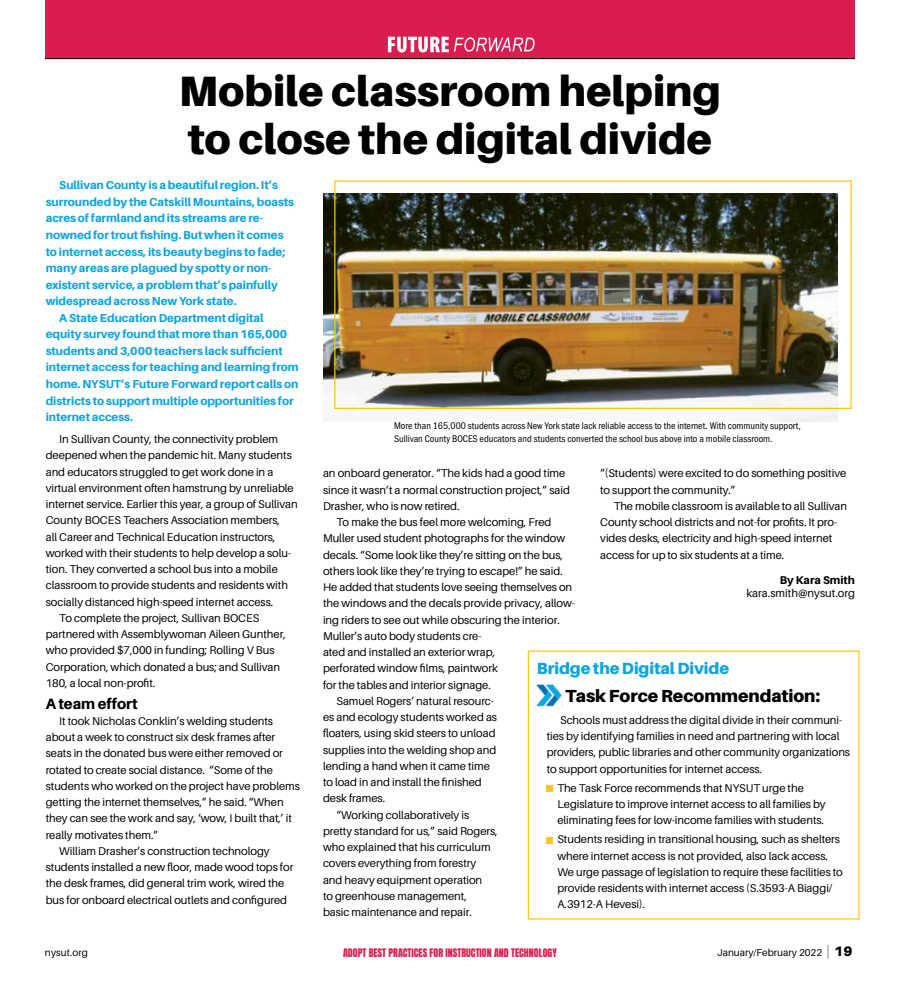
<style>
.page{position:relative;width:900px;height:990px;background:#fff}
.page>*{position:absolute;margin:0;border:0;box-sizing:border-box;transform-origin:0 0}
.t1{font:900 42.5px/47.5px "Aileron";color:#000}
.t2{font:900 17.5px "Aileron";letter-spacing:-.005em;color:#000}
.t3{font:900 16.25px "Aileron";letter-spacing:-.005em;color:#0ea5df}
.t4{font:800 15px "Aileron";letter-spacing:-.005em;color:#000}
.t5{font:800 11.5px "Aileron";letter-spacing:-.005em;color:#0ea5df}
.t6{font:11.25px/16.2px "Aileron";letter-spacing:-.005em;color:#000}
.t7{font:800 11.25px "Aileron";color:#000}
.t8{font:10px/12.5px "Franklin Gothic URW Cond";color:#000}
.t9{font:10px "Anton";color:#db1c4e}
.t10{font:10px "Aileron";color:#000}
.s1{font-weight:100;font-size:13.75px}
.s2{font-weight:900;font-size:13.75px}
</style>
<div class="page">
<div style="left:45px;top:0;width:810px;height:59px;background:#db1c4e"></div>
<hr style="left:45px;top:58px;width:810px;height:1px;background:#000">
<svg style="left:388px;top:37px;width:147px;height:15px"></svg>
<img style="left:323px;top:193px;width:515px;height:229px">
<div style="left:334px;top:180px;width:518px;height:229px;border:1px solid #ffc415"></div>
<div style="left:528px;top:650px;width:332px;height:270px;border:1px solid #ffc415"></div>
<img style="left:537px;top:683px;width:26px;height:24px">
<div style="left:547px;top:785px;width:6px;height:7px;background:#ffc621"></div>
<svg style="left:547px;top:837px;width:6px;height:6px"></svg>
<h1 class="t1" style="left:179px;top:67px;width:544px">Mobile classroom helping to close the digital divide</h1>
<p class="t5" style="left:59px;top:179px;width:220px">Sullivan County is a beautiful region. It’s</p>
<p class="t5" style="left:46px;top:195px;width:250px">surrounded by the Catskill Mountains, boasts</p>
<p class="t5" style="left:46px;top:212px;width:219px">acres of farmland and its streams are re-</p>
<p class="t5" style="left:46px;top:228px;width:239px">nowned for trout fishing. But when it comes</p>
<p class="t5" style="left:46px;top:245px;width:241px">to internet access, its beauty begins to fade;</p>
<p class="t5" style="left:46px;top:262px;width:227px">many areas are plagued by spotty or non-</p>
<p class="t5" style="left:46px;top:278px;width:234px">existent service, a problem that’s painfully</p>
<p class="t5" style="left:46px;top:295px;width:192px">widespread across New York state.</p>
<p class="t5" style="left:59px;top:311px;width:206px">A State Education Department digital</p>
<p class="t5" style="left:46px;top:328px;width:243px">equity survey found that more than 165,000</p>
<p class="t5" style="left:46px;top:344px;width:238px">students and 3,000 teachers lack sufficient</p>
<p class="t5" style="left:46px;top:361px;width:255px">internet access for teaching and learning from</p>
<p class="t5" style="left:46px;top:377px;width:254px">home. NYSUT’s Future Forward report calls on</p>
<p class="t5" style="left:46px;top:394px;width:249px">districts to support multiple opportunities for</p>
<p class="t5" style="left:46px;top:411px;width:89px">internet access.</p>
<p class="t6" style="left:59px;top:431px;width:220px">In Sullivan County, the connectivity problem</p>
<p class="t6" style="left:46px;top:447px;width:248px">deepened when the pandemic hit. Many students</p>
<p class="t6" style="left:46px;top:464px;width:229px">and educators struggled to get work done in a</p>
<p class="t6" style="left:46px;top:480px;width:249px">virtual environment often hamstrung by unreliable</p>
<p class="t6" style="left:46px;top:496px;width:254px">internet service. Earlier this year, a group of Sullivan</p>
<p class="t6" style="left:46px;top:512px;width:236px">County BOCES Teachers Association members,</p>
<p class="t6" style="left:46px;top:529px;width:231px">all Career and Technical Education instructors,</p>
<p class="t6" style="left:46px;top:545px;width:247px">worked with their students to help develop a solu-</p>
<p class="t6" style="left:46px;top:561px;width:234px">tion. They converted a school bus into a mobile</p>
<p class="t6" style="left:46px;top:577px;width:244px">classroom to provide students and residents with</p>
<p class="t6" style="left:46px;top:594px;width:229px">socially distanced high-speed internet access.</p>
<p class="t6" style="left:59px;top:610px;width:201px">To complete the project, Sullivan BOCES</p>
<p class="t6" style="left:46px;top:626px;width:242px">partnered with Assemblywoman Aileen Gunther,</p>
<p class="t6" style="left:46px;top:642px;width:230px">who provided $7,000 in funding; Rolling V Bus</p>
<p class="t6" style="left:46px;top:659px;width:236px">Corporation, which donated a bus; and Sullivan</p>
<p class="t6" style="left:46px;top:675px;width:111px">180, a local non-profit.</p>
<h3 class="t4" style="left:46px;top:695px;width:94px">A team effort</h3>
<p class="t6" style="left:59px;top:713px;width:215px">It took Nicholas Conklin’s welding students</p>
<p class="t6" style="left:46px;top:729px;width:231px">about a week to construct six desk frames after</p>
<p class="t6" style="left:46px;top:746px;width:239px">seats in the donated bus were either removed or</p>
<p class="t6" style="left:46px;top:762px;width:229px">rotated to create social distance. “Some of the</p>
<p class="t6" style="left:46px;top:778px;width:256px">students who worked on the project have problems</p>
<p class="t6" style="left:46px;top:794px;width:239px">getting the internet themselves,” he said. “When</p>
<p class="t6" style="left:46px;top:811px;width:248px">they can see the work and say, ‘wow, I built that,’ it</p>
<p class="t6" style="left:46px;top:827px;width:114px">really motivates them.”</p>
<p class="t6" style="left:59px;top:843px;width:212px">William Drasher’s construction technology</p>
<p class="t6" style="left:46px;top:859px;width:249px">students installed a new floor, made wood tops for</p>
<p class="t6" style="left:46px;top:876px;width:240px">the desk frames, did general trim work, wired the</p>
<p class="t6" style="left:46px;top:892px;width:243px">bus for onboard electrical outlets and configured</p>
<p class="t8" style="left:394px;top:419px;width:408px">More than 165,000 students across New York state lack reliable access to the internet. With community support,<br>Sullivan County BOCES educators and students converted the school bus above into a mobile classroom.</p>
<p class="t6" style="left:600px;top:466px;width:247px">“(Students) were excited to do something positive to support the community.”</p>
<p class="t6" style="left:600px;top:498px;width:248px;text-indent:13px">The mobile classroom is available to all Sullivan County school districts and not-for profits. It pro&shy;vides desks, electricity and high-speed internet access for up to six students at a time.</p>
<p class="t7" style="left:780px;top:573px;width:77px">By Kara Smith</p>
<p class="t6" style="left:746px;top:586px;width:110px">kara.smith@nysut.org</p>
<p class="t6" style="left:323px;top:466px;width:244px">an onboard generator. “The kids had a good time</p>
<p class="t6" style="left:323px;top:482px;width:248px">since it wasn’t a normal construction project,” said</p>
<p class="t6" style="left:323px;top:498px;width:138px">Drasher, who is now retired.</p>
<p class="t6" style="left:337px;top:514px;width:216px">To make the bus feel more welcoming, Fred</p>
<p class="t6" style="left:323px;top:531px;width:244px">Muller used student photographs for the window</p>
<p class="t6" style="left:323px;top:547px;width:242px">decals. “Some look like they’re sitting on the bus,</p>
<p class="t6" style="left:323px;top:563px;width:241px">others look like they’re trying to escape!” he said.</p>
<p class="t6" style="left:323px;top:579px;width:251px">He added that students love seeing themselves on</p>
<p class="t6" style="left:323px;top:596px;width:253px">the windows and the decals provide privacy, allow-</p>
<p class="t6" style="left:323px;top:612px;width:238px">ing riders to see out while obscuring the interior.</p>
<p class="t6" style="left:323px;top:628px;width:160px">Muller’s auto body students cre-</p>
<p class="t6" style="left:323px;top:644px;width:174px">ated and installed an exterior wrap,</p>
<p class="t6" style="left:323px;top:661px;width:177px">perforated window films, paintwork</p>
<p class="t6" style="left:323px;top:677px;width:169px">for the tables and interior signage.</p>
<p class="t6" style="left:337px;top:693px;width:159px">Samuel Rogers’ natural resourc-</p>
<p class="t6" style="left:323px;top:709px;width:176px">es and ecology students worked as</p>
<p class="t6" style="left:323px;top:726px;width:174px">floaters, using skid steers to unload</p>
<p class="t6" style="left:323px;top:742px;width:175px">supplies into the welding shop and</p>
<p class="t6" style="left:323px;top:758px;width:168px">lending a hand when it came time</p>
<p class="t6" style="left:323px;top:774px;width:160px">to load in and install the finished</p>
<p class="t6" style="left:323px;top:790px;width:64px">desk frames.</p>
<p class="t6" style="left:337px;top:807px;width:134px">“Working collaboratively is</p>
<p class="t6" style="left:323px;top:823px;width:176px">pretty standard for us,” said Rogers,</p>
<p class="t6" style="left:323px;top:839px;width:169px">who explained that his curriculum</p>
<p class="t6" style="left:323px;top:855px;width:155px">covers everything from forestry</p>
<p class="t6" style="left:323px;top:872px;width:161px">and heavy equipment operation</p>
<p class="t6" style="left:323px;top:888px;width:145px">to greenhouse management,</p>
<p class="t6" style="left:323px;top:904px;width:150px">basic maintenance and repair.</p>
<h3 class="t3" style="left:537px;top:659px;width:194px">Bridge the Digital Divide</h3>
<h2 class="t2" style="left:566px;top:686px;width:256px">Task Force Recommendation:</h2>
<p class="t6" style="left:547px;top:712px;width:305px;text-indent:13px">Schools must address the digital divide in their communi&shy;ties by identifying families in need and partnering with local providers, public libraries and other community organizations to support opportunities for internet access.</p>
<p class="t6" style="left:557px;top:780px;width:270px">The Task Force recommends that NYSUT urge the<br>Legislature to improve internet access to all families by eliminating fees for low-income families with students.</p>
<p class="t6" style="left:557px;top:831px;width:287px">Students residing in transitional housing, such as shelters where internet access is not provided, also lack access.<br>We urge passage of legislation to require these facilities to provide residents with internet access (S.3593-A Biaggi/ A.3912-A Hevesi).</p>
<p class="t10" style="left:45px;top:947px;width:44px">nysut.org</p>
<p class="t9" style="left:343px;top:947px;width:215px">ADOPT BEST PRACTICES FOR INSTRUCTION AND TECHNOLOGY</p>
<p class="t10" style="left:717px;top:947px;width:137px">January/February 2022 <span class="s1">|</span> <span class="s2">19</span></p>
</div>
